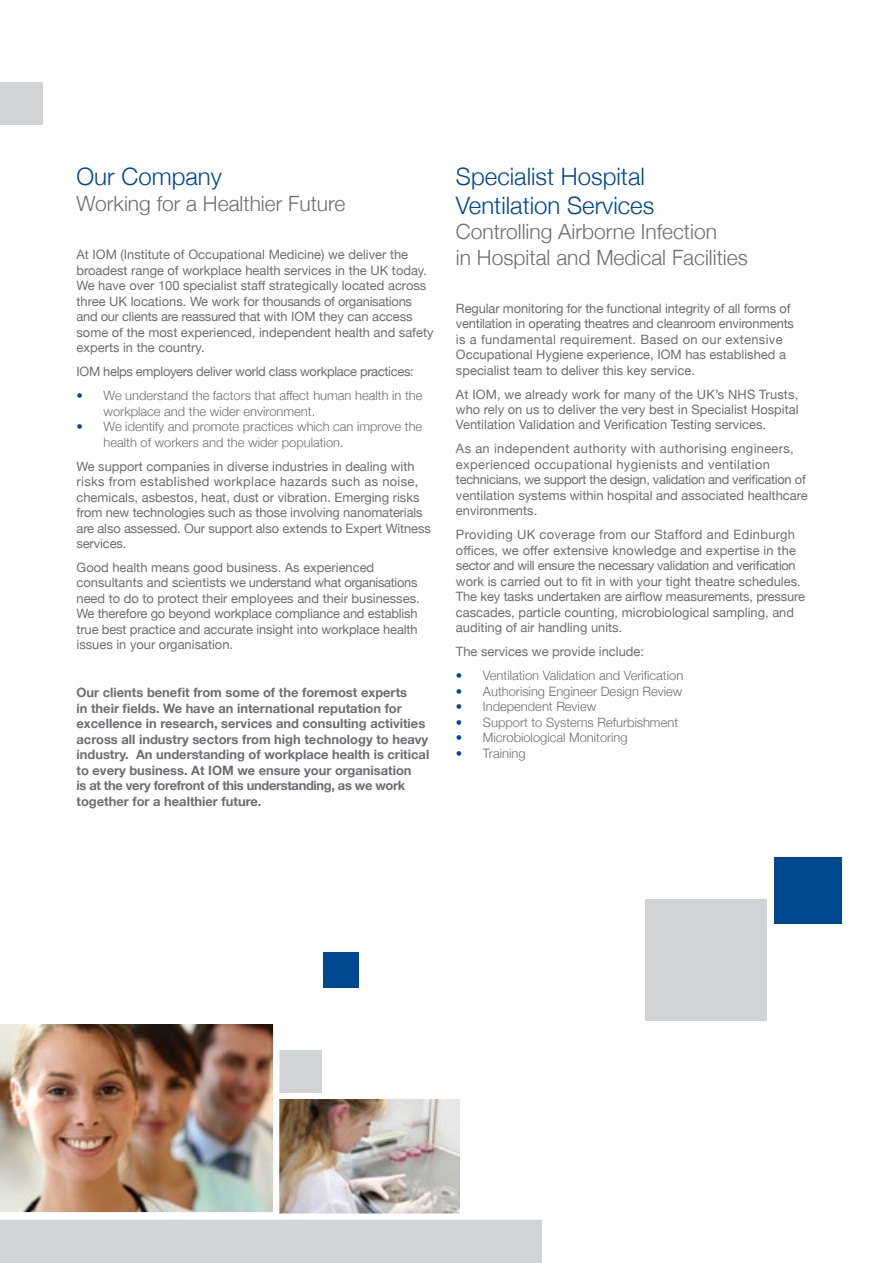
<style>
.page{position:relative;width:893px;height:1263px;background:#fff}
.page>*{position:absolute;margin:0;border:0;box-sizing:border-box;transform-origin:0 0}
.t1{font:300 24px/28.8px "Helvetica Neue";color:#004990}
.t2{font:300 21px/25.2px "Helvetica Neue";color:#6d6e71}
.t3{font:12.9px/15.5px "Helvetica Neue";color:#6d6e71}
.t4{font:700 12.9px/15.5px "Helvetica Neue";color:#6d6e71}
.t5{font:300 12.9px/15.5px "Helvetica Neue";color:#6d6e71}
.t6{font:12.9px "Helvetica Neue";letter-spacing:-.025em;color:#6d6e71}
.s1{color:#004990}
</style>
<div class="page">
<img style="left:0;top:1024px;width:273px;height:188px">
<div style="left:645px;top:899px;width:122px;height:121px;background:#d1d3d4"></div>
<div style="left:774px;top:857px;width:67px;height:66px;background:#004990"></div>
<div style="left:324px;top:953px;width:35px;height:35px;background:#004990"></div>
<div style="left:0;top:82px;width:43px;height:43px;background:#d1d3d4"></div>
<div style="left:279px;top:1050px;width:43px;height:42px;background:#d1d3d4"></div>
<div style="left:0;top:1219px;width:541px;height:44px;background:#d1d3d4"></div>
<img style="left:279px;top:1099px;width:180px;height:114px">
<div style="left:0;top:1213px;width:588px;height:7px;background:#fff"></div>
<h1 class="t1" style="left:77px;top:161px;width:147px">Our Company</h1>
<h2 class="t2" style="left:77px;top:189px;width:270px">Working for a Healthier Future</h2>
<p class="t3" style="left:77px;top:248px;width:359px">At IOM (Institute of Occupational Medicine) we deliver the broadest range of workplace health services in the UK today.<br>We have over 100 specialist staff strategically located across three UK locations. We work for thousands of organisations and our clients are reassured that with IOM they can access some of the most experienced, independent health and safety experts in the country.</p>
<p class="t6" style="left:77px;top:362px;width:339px">IOM helps employers deliver world class workplace practices:</p>
<p class="t5" style="left:104px;top:387px;width:320px;text-indent:-27px"><span class="s1">•</span> We understand the factors that affect human health in the workplace and the wider environment.</p>
<p class="t5" style="left:104px;top:418px;width:320px;text-indent:-27px"><span class="s1">•</span> We identify and promote practices which can improve the health of workers and the wider population.</p>
<p class="t3" style="left:77px;top:459px;width:356px">We support companies in diverse industries in dealing with risks from established workplace hazards such as noise, chemicals, asbestos, heat, dust or vibration. Emerging risks from new technologies such as those involving nanomaterials are also assessed. Our support also extends to Expert Witness services.</p>
<p class="t3" style="left:77px;top:560px;width:345px">Good health means good business. As experienced consultants and scientists we understand what organisations need to do to protect their employees and their businesses.<br>We therefore go beyond workplace compliance and establish true best practice and accurate insight into workplace health issues in your organisation.</p>
<p class="t4" style="left:77px;top:685px;width:354px">Our clients benefit from some of the foremost experts<br>in their fields. We have an international reputation for excellence in research, services and consulting activities across all industry sectors from high technology to heavy industry. An understanding of workplace health is critical to every business. At IOM we ensure your organisation<br>is at the very forefront of this understanding, as we work together for a healthier future.</p>
<h1 class="t1" style="left:456px;top:161px;width:200px">Specialist Hospital<br>Ventilation Services</h1>
<h2 class="t2" style="left:456px;top:218px;width:293px">Controlling Airborne Infection<br>in Hospital and Medical Facilities</h2>
<p class="t3" style="left:456px;top:301px;width:340px">Regular monitoring for the functional integrity of all forms of ventilation in operating theatres and cleanroom environments is a fundamental requirement. Based on our extensive Occupational Hygiene experience, IOM has established a specialist team to deliver this key service.</p>
<p class="t3" style="left:456px;top:387px;width:344px;text-align:justify">At IOM, we already work for many of the UK’s NHS Trusts, who rely on us to deliver the very best in Specialist Hospital Ventilation Validation and Verification Testing services.</p>
<p class="t3" style="left:456px;top:442px;width:353px">As an independent authority with authorising engineers, experienced occupational hygienists and ventilation technicians, we support the design, validation and verification of ventilation systems within hospital and associated healthcare environments.</p>
<p class="t3" style="left:456px;top:528px;width:351px">Providing UK coverage from our Stafford and Edinburgh offices, we offer extensive knowledge and expertise in the sector and will ensure the necessary validation and verification work is carried out to fit in with your tight theatre schedules.<br>The key tasks undertaken are airflow measurements, pressure cascades, particle counting, microbiological sampling, and auditing of air handling units.</p>
<p class="t3" style="left:456px;top:645px;width:190px">The services we provide include:</p>
<p class="t5" style="left:456px;top:667px;width:229px"><span class="s1">•</span> Ventilation Validation and Verification</p>
<p class="t5" style="left:456px;top:682px;width:228px"><span class="s1">•</span> Authorising Engineer Design Review</p>
<p class="t5" style="left:456px;top:698px;width:142px"><span class="s1">•</span> Independent Review</p>
<p class="t5" style="left:456px;top:713px;width:224px"><span class="s1">•</span> Support to Systems Refurbishment</p>
<p class="t5" style="left:456px;top:729px;width:173px"><span class="s1">•</span> Microbiological Monitoring</p>
<p class="t5" style="left:456px;top:744px;width:71px"><span class="s1">•</span> Training</p>
</div>
